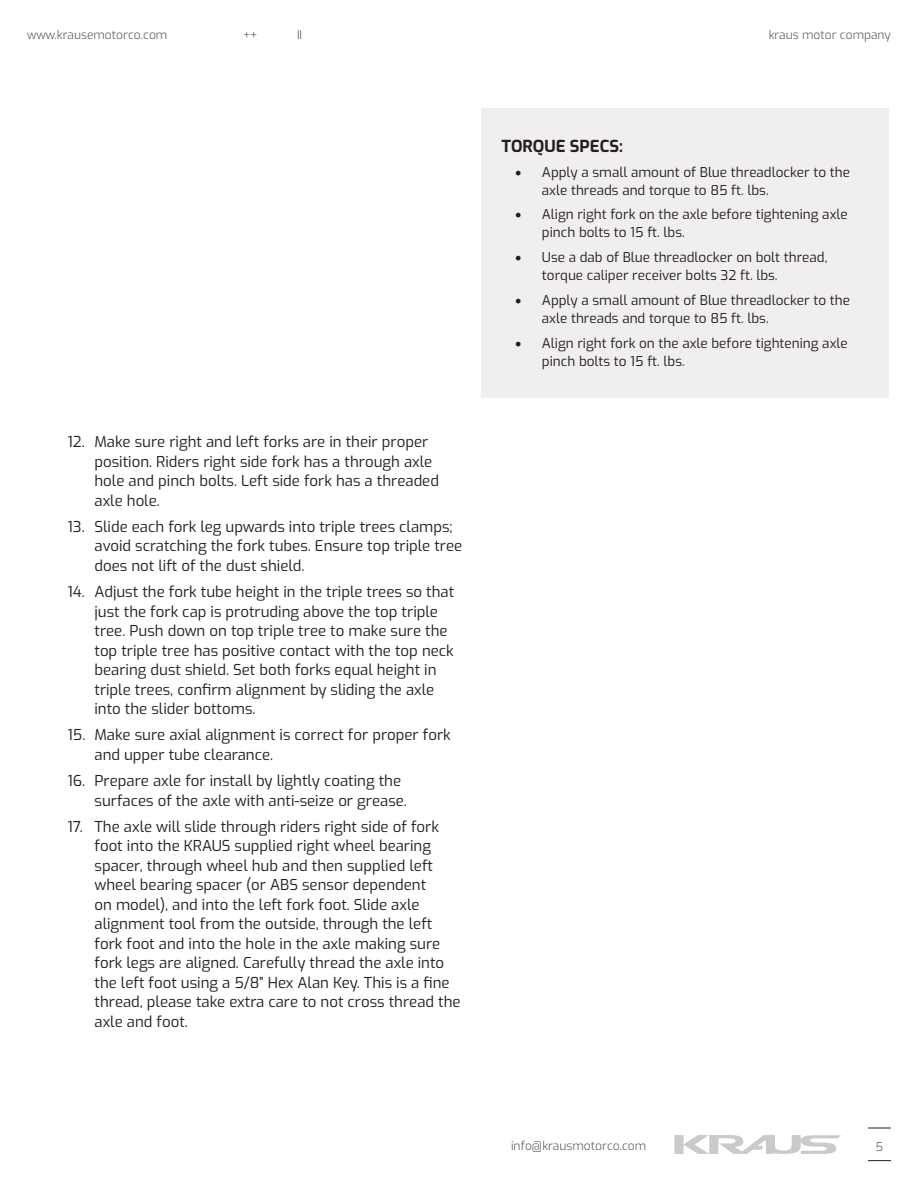
<style>
.page{position:relative;width:918px;height:1188px;background:#fff}
.page>*{position:absolute;margin:0;border:0;box-sizing:border-box;transform-origin:0 0}
.t1{font:700 16.5px "Exo";color:#241f1f}
.t2{font:15px/19.5px "Exo";color:#241f1f}
.t3{font:13.5px/18px "Exo";color:#241f1f}
.t4{font:300 12px "Exo";color:#4e4b4c}
.s1{font-family:"Minion Pro";font-size:18px}
</style>
<div class="page">
<svg style="left:675px;top:1135px;width:166px;height:19px"></svg>
<svg style="left:868px;top:1128px;width:23px;height:1px"></svg>
<svg style="left:868px;top:1160px;width:23px;height:1px"></svg>
<div style="left:482px;top:108px;width:408px;height:289px;background:#f0efee"></div>
<p class="t4" style="left:27px;top:26px;width:142px">www.krausemotorco.com</p>
<p class="t4" style="left:243px;top:26px;width:16px">++</p>
<p class="t4" style="left:297px;top:26px;width:7px">II</p>
<p class="t4" style="left:769px;top:26px;width:124px">kraus motor company</p>
<p class="t2" style="left:94px;top:431px;width:346px;text-indent:-27px">12. Make sure right and left forks are in their proper position. Riders right side fork has a through axle hole and pinch bolts. Left side fork has a threaded axle hole.</p>
<p class="t2" style="left:94px;top:516px;width:369px;text-indent:-27px">13. Slide each fork leg upwards into triple trees clamps; avoid scratching the fork tubes. Ensure top triple tree does not lift of the dust shield.</p>
<p class="t2" style="left:94px;top:581px;width:361px;text-indent:-27px">14. Adjust the fork tube height in the triple trees so that just the fork cap is protruding above the top triple tree. Push down on top triple tree to make sure the top triple tree has positive contact with the top neck bearing dust shield. Set both forks equal height in triple trees, confirm alignment by sliding the axle into the slider bottoms.</p>
<p class="t2" style="left:94px;top:724px;width:358px;text-indent:-27px">15. Make sure axial alignment is correct for proper fork and upper tube clearance.</p>
<p class="t2" style="left:94px;top:770px;width:314px;text-indent:-27px">16. Prepare axle for install by lightly coating the surfaces of the axle with anti-seize or grease.</p>
<p class="t2" style="left:94px;top:816px;width:368px;text-indent:-27px">17. The axle will slide through riders right side of fork foot into the KRAUS supplied right wheel bearing spacer, through wheel hub and then supplied left wheel bearing spacer (or ABS sensor dependent<br>on model), and into the left fork foot. Slide axle alignment tool from the outside, through the left fork foot and into the hole in the axle making sure fork legs are aligned. Carefully thread the axle into the left foot using a 5/8” Hex Alan Key. This is a fine thread, please take extra care to not cross thread the axle and foot.</p>
<p class="t1" style="left:501px;top:133px;width:123px">TORQUE SPECS:</p>
<p class="t3" style="left:542px;top:162px;width:310px;text-indent:-27px"><span class="s1">•</span> Apply a small amount of Blue threadlocker to the axle threads and torque to 85 ft. lbs.</p>
<p class="t3" style="left:542px;top:205px;width:307px;text-indent:-27px"><span class="s1">•</span> Align right fork on the axle before tightening axle pinch bolts to 15 ft. lbs.</p>
<p class="t3" style="left:542px;top:248px;width:287px;text-indent:-27px"><span class="s1">•</span> Use a dab of Blue threadlocker on bolt thread, torque caliper receiver bolts 32 ft. lbs.</p>
<p class="t3" style="left:542px;top:290px;width:310px;text-indent:-27px"><span class="s1">•</span> Apply a small amount of Blue threadlocker to the axle threads and torque to 85 ft. lbs.</p>
<p class="t3" style="left:542px;top:333px;width:307px;text-indent:-27px"><span class="s1">•</span> Align right fork on the axle before tightening axle pinch bolts to 15 ft. lbs.</p>
<p class="t4" style="left:511px;top:1137px;width:137px">info@krausmotorco.com</p>
<p class="t4" style="left:876px;top:1137px;width:9px">5</p>
</div>
